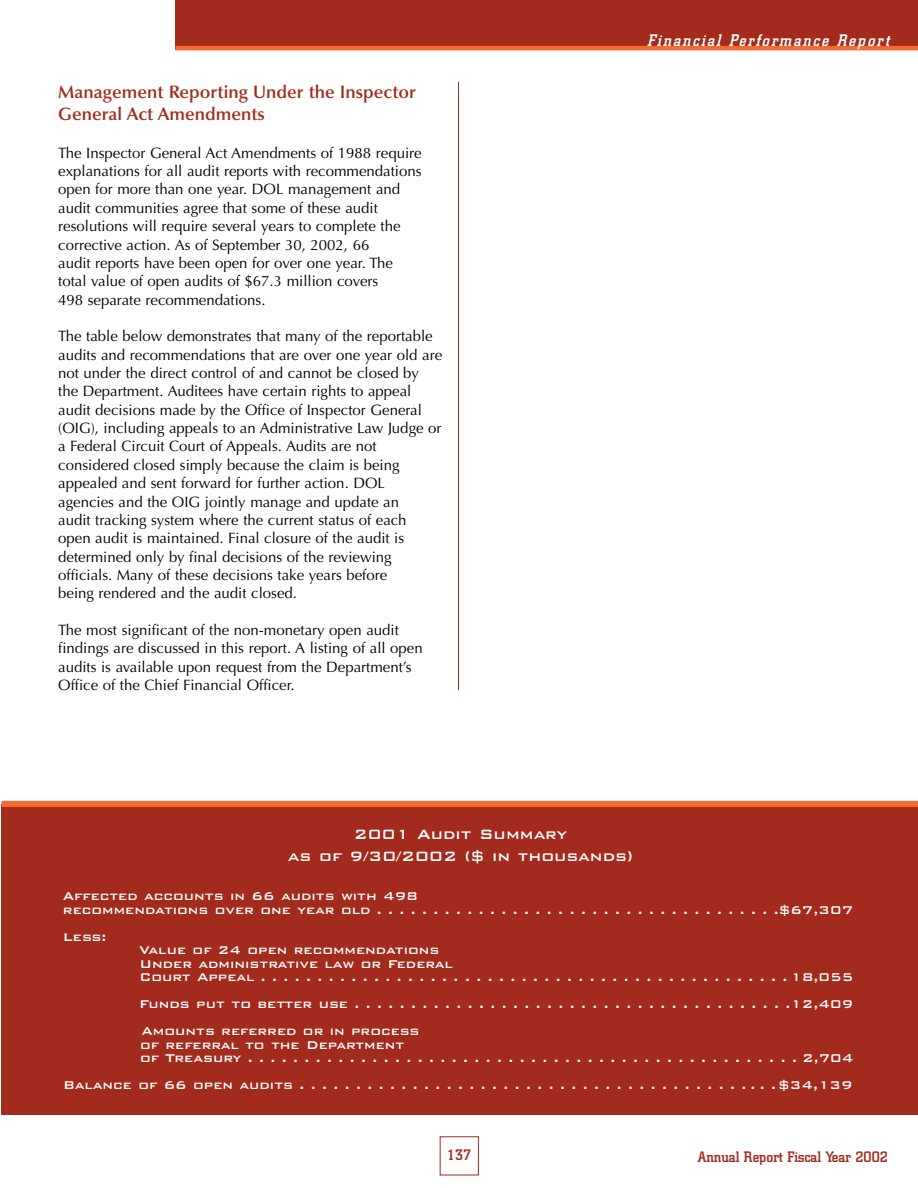
<style>
.page{position:relative;width:918px;height:1188px;background:#fff}
.page>*{position:absolute;margin:0;border:0;box-sizing:border-box;transform-origin:0 0}
.t1{font:600 18px/22px "Optima";color:#a22b1e}
.t2{font:500 18px/21.6px "Bank Gothic BT";color:#fff;text-align:center}
.t3{font:italic 500 16.5px "City";letter-spacing:.11em;color:#fff}
.t4{font:15px/18.3px "Optima";color:#000}
.t5{font:500 15px/13.5px "Bank Gothic BT";color:#fff}
.t6{font:500 15px "City";color:#a22b1e}
</style>
<div class="page">
<div style="left:176px;top:0;width:742px;height:50px;background:#a22b1e"></div>
<hr style="left:458px;top:82px;width:1px;height:608px;background:#a22b1e">
<div style="left:440px;top:1136px;width:39px;height:39px;border:1px solid #a22b1e"></div>
<hr style="left:176px;top:46px;width:742px;height:4px;background:#f66a2f">
<div style="left:2px;top:804px;width:916px;height:310px;background:#a22b1e"></div>
<div style="left:2px;top:801px;width:916px;height:6px;background:#f66a2f"></div>
<p class="t1" style="left:58px;top:82px;width:359px">Management Reporting Under the Inspector<br>General Act Amendments</p>
<p class="t4" style="left:58px;top:145px;width:365px">The Inspector General Act Amendments of 1988 require explanations for all audit reports with recommendations open for more than one year. DOL management and audit communities agree that some of these audit resolutions will require several years to complete the corrective action. As of September 30, 2002, 66<br>audit reports have been open for over one year. The total value of open audits of $67.3 million covers<br>498 separate recommendations.</p>
<p class="t4" style="left:58px;top:329px;width:385px">The table below demonstrates that many of the reportable audits and recommendations that are over one year old are not under the direct control of and cannot be closed by the Department. Auditees have certain rights to appeal audit decisions made by the Office of Inspector General (OIG), including appeals to an Administrative Law Judge or a Federal Circuit Court of Appeals. Audits are not considered closed simply because the claim is being appealed and sent forward for further action. DOL agencies and the OIG jointly manage and update an<br>audit tracking system where the current status of each open audit is maintained. Final closure of the audit is determined only by final decisions of the reviewing officials. Many of these decisions take years before<br>being rendered and the audit closed.</p>
<p class="t4" style="left:58px;top:622px;width:366px">The most significant of the non-monetary open audit findings are discussed in this report. A listing of all open audits is available upon request from the Department’s Office of the Chief Financial Officer.</p>
<p class="t3" style="left:647px;top:34px;width:244px">Financial Performance Report</p>
<p class="t2" style="left:288px;top:822px;width:347px">2001 Audit Summary<br>as of 9/30/2002 ($ in thousands)</p>
<p class="t5" style="left:63px;top:888px;width:792px">Affected accounts in 66 audits with 498<br>recommendations over one year old . . . . . . . . . . . . . . . . . . . . . . . . . . . . . . . . . . . .$67,307</p>
<p class="t5" style="left:63px;top:929px;width:45px">Less:</p>
<p class="t5" style="left:140px;top:942px;width:715px">Value of 24 open recommendations<br>Under administrative law or Federal<br>Court Appeal . . . . . . . . . . . . . . . . . . . . . . . . . . . . . . . . . . . . . . . . . . . . . . . 18,055</p>
<p class="t5" style="left:139px;top:989px;width:716px;line-height:27px">Funds put to better use . . . . . . . . . . . . . . . . . . . . . . . . . . . . . . . . . . . . . . .12,409<br>Amounts referred or in process</p>
<p class="t5" style="left:140px;top:1037px;width:715px">of referral to the Department<br>of Treasury . . . . . . . . . . . . . . . . . . . . . . . . . . . . . . . . . . . . . . . . . . . . . . . . . 2,704</p>
<p class="t5" style="left:63px;top:1077px;width:791px">Balance of 66 open audits . . . . . . . . . . . . . . . . . . . . . . . . . . . . . . . . . . . . . . . . . . . $34,139</p>
<p class="t6" style="left:447px;top:1150px;width:26px">137</p>
<p class="t6" style="left:698px;top:1151px;width:192px">Annual Report Fiscal Year 2002</p>
</div>
